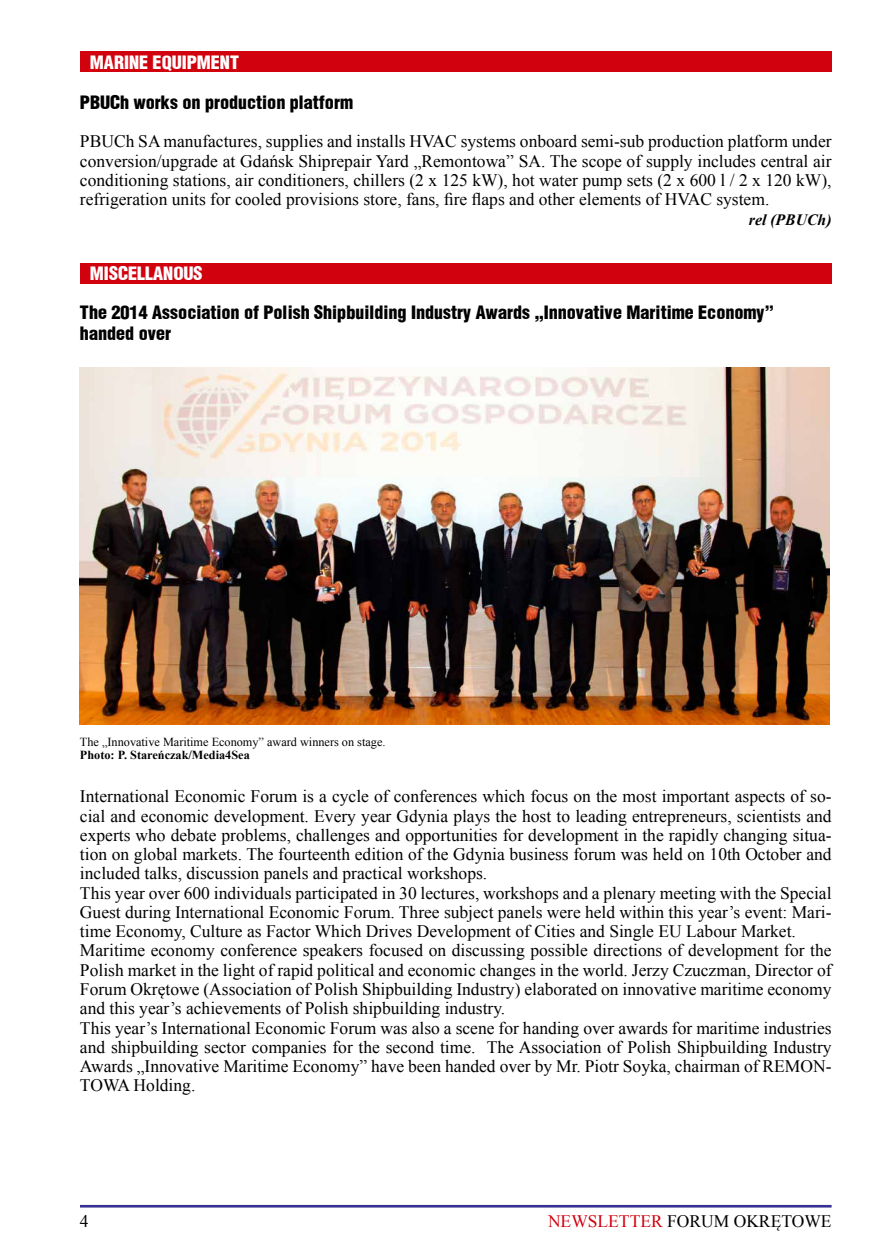
<style>
.page{position:relative;width:893px;height:1241px;background:#fff}
.page>*{position:absolute;margin:0;border:0;box-sizing:border-box;transform-origin:0 0}
.t1{font:18.38px/21px "Switz Cond Blackpl";color:#000}
.t2{font:18.38px "Switz Cond Blackpl";color:#fff}
.t3{font:17.5px/19.2px "Times New Roman";color:#000;text-align:justify}
.t4{font:italic 700 15.75px "Times New Roman";color:#000}
.t5{font:12.25px "Times New Roman";color:#000}
.t6{font:700 12.25px "Times New Roman";color:#000}
.s1{color:#d1010e}
</style>
<div class="page">
<hr style="left:80px;top:1204px;width:752px;height:3px;background:#363294">
<div style="left:80px;top:51px;width:752px;height:21px;background:#d1010e"></div>
<div style="left:80px;top:263px;width:752px;height:20px;background:#d1010e"></div>
<img style="left:80px;top:367px;width:749px;height:357px">
<p class="t2" style="left:90px;top:49px;width:151px">MARINE EQUIPMENT</p>
<p class="t1" style="left:80px;top:91px;width:275px">PBUCh works on production platform</p>
<p class="t3" style="left:80px;top:131px;width:753px">PBUCh SA manufactures, supplies and installs HVAC systems onboard semi-sub production platform under conversion/upgrade at Gdańsk Shiprepair Yard „Remontowa” SA. The scope of supply includes central air conditioning stations, air conditioners, chillers (2 x 125 kW), hot water pump sets (2 x 600 l / 2 x 120 kW), refrigeration units for cooled provisions store, fans, fire flaps and other elements of HVAC system.</p>
<p class="t4" style="left:749px;top:208px;width:84px">rel (PBUCh)</p>
<p class="t2" style="left:90px;top:261px;width:114px">MISCELLANOUS</p>
<p class="t1" style="left:80px;top:301px;width:695px">The 2014 Association of Polish Shipbuilding Industry Awards „Innovative Maritime Economy” handed over</p>
<p class="t5" style="left:80px;top:733px;width:307px">The „Innovative Maritime Economy” award winners on stage.</p>
<p class="t6" style="left:80px;top:746px;width:171px">Photo: P. Stareńczak/Media4Sea</p>
<p class="t3" style="left:80px;top:786px;width:753px;text-align:left">International Economic Forum is a cycle of conferences which focus on the most important aspects of so&shy;cial and economic development. Every year Gdynia plays the host to leading entrepreneurs, scientists and experts who debate problems, challenges and opportunities for development in the rapidly changing situa&shy;tion on global markets. The fourteenth edition of the Gdynia business forum was held on 10th October and included talks, discussion panels and practical workshops.<br>This year over 600 individuals participated in 30 lectures, workshops and a plenary meeting with the Special Guest during International Economic Forum. Three subject panels were held within this year’s event: Mari&shy;time Economy, Culture as Factor Which Drives Development of Cities and Single EU Labour Market.<br>Maritime economy conference speakers focused on discussing possible directions of development for the Polish market in the light of rapid political and economic changes in the world. Jerzy Czuczman, Director of Forum Okrętowe (Association of Polish Shipbuilding Industry) elaborated on innovative maritime economy and this year’s achievements of Polish shipbuilding industry.<br>This year’s International Economic Forum was also a scene for handing over awards for maritime industries and shipbuilding sector companies for the second time. The Association of Polish Shipbuilding Industry Awards „Innovative Maritime Economy” have been handed over by Mr. Piotr Soyka, chairman of REMON-TOWA Holding.</p>
<p class="t3" style="left:80px;top:1210px;width:10px">4</p>
<p class="t3" style="left:548px;top:1210px;width:285px"><span class="s1">NEWSLETTER</span> FORUM OKRĘTOWE</p>
</div>
